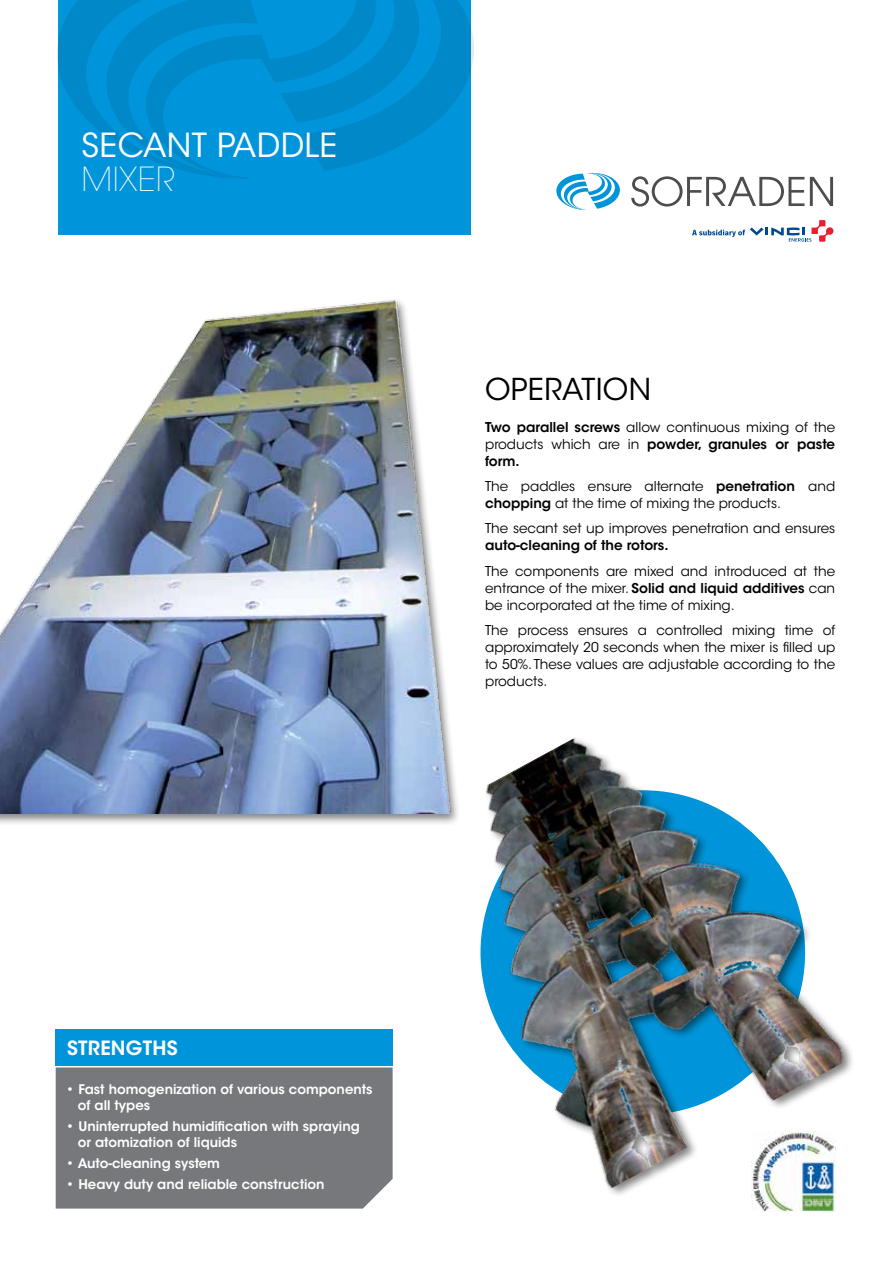
<style>
.page{position:relative;width:893px;height:1263px;background:#fff}
.page>*{position:absolute;margin:0;border:0;box-sizing:border-box;transform-origin:0 0}
.t1{font:33px "ITC Avant Garde Std";letter-spacing:.01em;color:#fff}
.t2{font:200 33px "ITC Avant Garde Std";letter-spacing:.01em;color:#fff}
.t3{font:30px "ITC Avant Garde Std";letter-spacing:.01em;color:#000}
.t4{font:600 19.5px "ITC Avant Garde Std";letter-spacing:.01em;color:#fff}
.t5{font:13.5px/17px "ITC Avant Garde Std";color:#000;text-align:justify}
.t6{font:600 13.5px/17px "ITC Avant Garde Std";color:#000;text-align:justify}
.t7{font:600 13.2px/16.5px "ITC Avant Garde Std";color:#fff}
.s1{font-weight:400}
.s2{font-weight:600}
</style>
<div class="page">
<div style="left:56px;top:1067px;width:300px;height:141px;background:#77787b"></div>
<div style="left:55px;top:1029px;width:338px;height:37px;background:#0095da"></div>
<div style="left:58px;top:0;width:413px;height:235px;background:#0095da"></div>
<svg style="left:57px;top:0;width:417px;height:179px"></svg>
<img style="left:356px;top:738px;width:496px;height:474px">
<div style="left:0;top:297px;width:461px;height:529px;background:#000;opacity:.5"></div>
<img style="left:0;top:297px;width:459px;height:517px">
<svg style="left:556px;top:172px;width:64px;height:38px"></svg>
<svg style="left:631px;top:176px;width:173px;height:31px"></svg>
<svg style="left:810px;top:177px;width:23px;height:29px"></svg>
<svg style="left:692px;top:220px;width:141px;height:22px"></svg>
<h1 class="t1" style="left:82px;top:125px;width:257px">Secant paddle</h1>
<h1 class="t2" style="left:82px;top:160px;width:94px">MIXER</h1>
<h2 class="t3" style="left:485px;top:371px;width:168px">Operation</h2>
<p class="t6" style="left:485px;top:418px;width:352px">Two parallel screws <span class="s1">allow continuous mixing of the products which are in</span> powder, granules or paste form.</p>
<p class="t5" style="left:485px;top:478px;width:352px">The paddles ensure alternate <span class="s2">penetration</span> and <span class="s2">chopping</span> at the time of mixing the products.</p>
<p class="t5" style="left:485px;top:520px;width:352px">The secant set up improves penetration and ensures</p>
<p class="t6" style="left:485px;top:537px;width:185px">auto-cleaning of the rotors.</p>
<p class="t5" style="left:485px;top:563px;width:352px">The components are mixed and introduced at the entrance of the mixer. <span class="s2">Solid and liquid additives</span> can be incorporated at the time of mixing.</p>
<p class="t5" style="left:485px;top:622px;width:352px">The process ensures a controlled mixing time of approximately 20 seconds when the mixer is filled up to 50%. These values are adjustable according to the products.</p>
<h3 class="t4" style="left:67px;top:1036px;width:98px">Strengths</h3>
<p class="t7" style="left:78px;top:1081px;width:296px;text-indent:-12px">• Fast homogenization of various components of all types</p>
<p class="t7" style="left:78px;top:1118px;width:283px;text-indent:-12px">• Uninterrupted humidification with spraying or atomization of liquids</p>
<p class="t7" style="left:66px;top:1155px;width:156px">• Auto-cleaning system</p>
<p class="t7" style="left:66px;top:1176px;width:260px">• Heavy duty and reliable construction</p>
</div>
